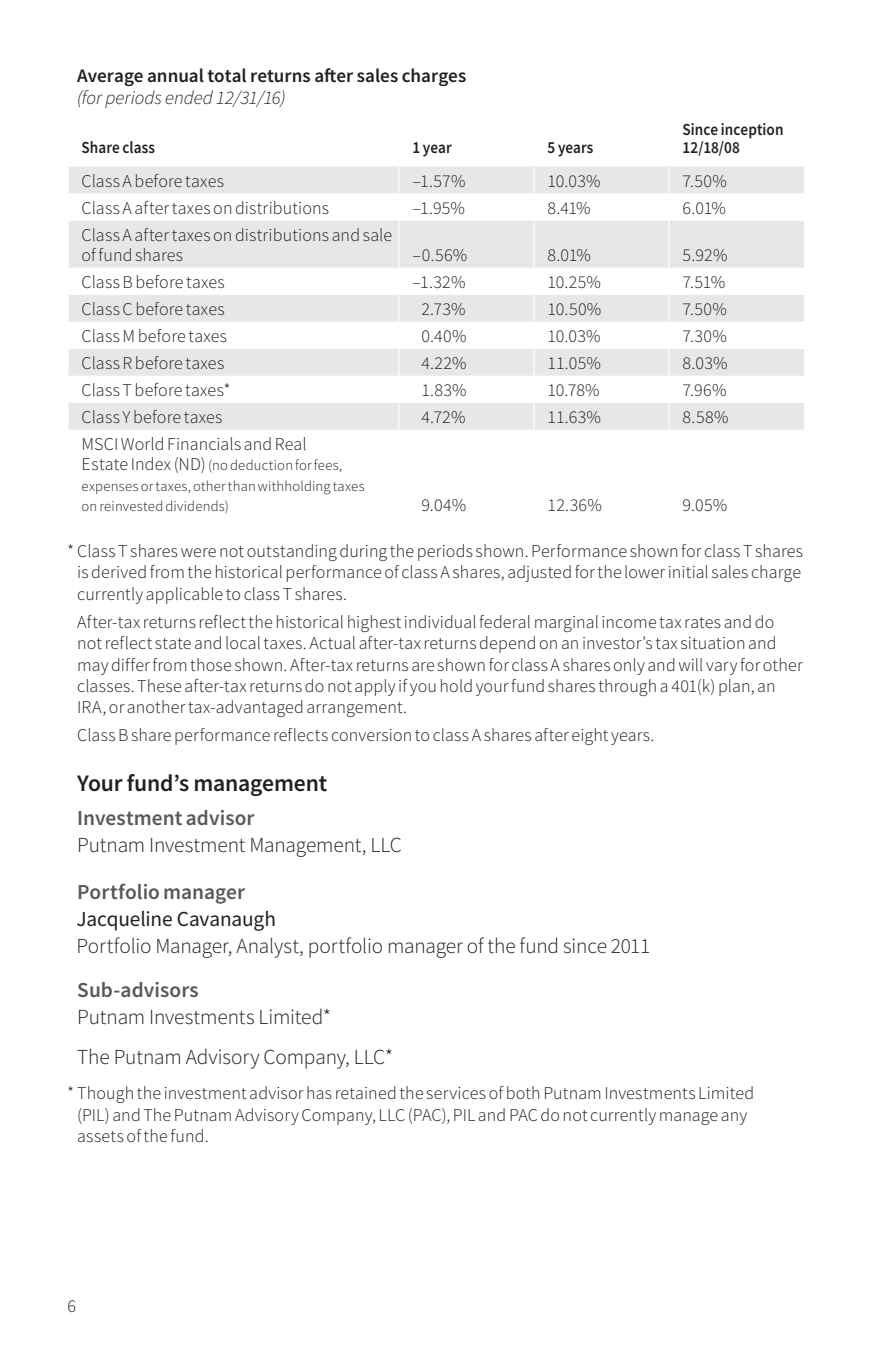
<style>
.page{position:relative;width:871px;height:1357px;background:#fff}
.page>*{position:absolute;margin:0;border:0;box-sizing:border-box;transform-origin:0 0}
.SubHead_1{font:600 23.62px "Source Sans Pro";letter-spacing:-.01em;color:#231f20}
.Text{font:300 21.38px "Source Sans Pro";letter-spacing:-.005em;color:#231f20}
.PortMgr_Single{font:300 21.38px/27px "Source Sans Pro";letter-spacing:-.01em;color:#231f20}
.SubHead_2{font:600 21.38px "Source Sans Pro";letter-spacing:.005em;color:#57585a}
.SubHead_3{font:600 19.12px/22.5px "Source Sans Pro";color:#231f20}
.Foot_no_symbol{font:300 18px/21.4px "Source Sans Pro";letter-spacing:.01em;color:#231f20}
.Table_Left{font:300 18px/20.2px "Source Sans Pro";letter-spacing:.01em;color:#231f20}
.Foot_symbol2{font:300 18px/21.4px "Source Sans Pro";letter-spacing:.005em;color:#231f20;text-align:justify}
.Table_ColHd_Left{font:600 16.88px/18px "Source Sans Pro";letter-spacing:.005em;color:#231f20;scale:.9 1}
.Table_Left-2{font:300 14.62px/20.2px "Source Sans Pro";letter-spacing:.015em;color:#231f20}
.s1{font-weight:300;font-style:italic}
.s2{font-size:18px}
.s3{font-weight:400}
</style>
<div class="page">
<div style="left:69px;top:166px;width:735px;height:27px;background:#e6e7e9"></div>
<svg style="left:69px;top:221px;width:735px;height:209px;fill:#e6e7e9"></svg>
<svg style="left:398px;top:166px;width:1px;height:27px"></svg>
<svg style="left:533px;top:166px;width:1px;height:27px"></svg>
<svg style="left:668px;top:166px;width:1px;height:27px"></svg>
<hr style="left:398px;top:220px;width:1px;height:48px;background:#fff">
<hr style="left:533px;top:220px;width:1px;height:48px;background:#fff">
<hr style="left:668px;top:220px;width:1px;height:48px;background:#fff">
<svg style="left:398px;top:268px;width:1px;height:162px"></svg>
<svg style="left:533px;top:268px;width:1px;height:162px"></svg>
<svg style="left:668px;top:268px;width:1px;height:162px"></svg>
<p class="SubHead_3" style="left:77px;top:64px;width:390px">Average annual total returns after sales charges <span class="s1">(for periods ended 12/31/16)</span></p>
<p class="Table_ColHd_Left" style="left:82px;top:138px;width:83px">Share class</p>
<p class="Table_ColHd_Left" style="left:412px;top:138px;width:45px">1 year</p>
<p class="Table_ColHd_Left" style="left:547px;top:138px;width:53px">5 years</p>
<p class="Table_ColHd_Left" style="left:682px;top:120px;width:114px">Since inception<br>12/18/08</p>
<p class="Table_Left" style="left:82px;top:171px;width:144px">Class A before taxes</p>
<p class="Table_Left" style="left:412px;top:171px;width:55px">–1.57%</p>
<p class="Table_Left" style="left:547px;top:171px;width:55px">10.03%</p>
<p class="Table_Left" style="left:682px;top:171px;width:46px">7.50%</p>
<p class="Table_Left" style="left:82px;top:198px;width:249px">Class A after taxes on distributions</p>
<p class="Table_Left" style="left:412px;top:198px;width:54px">–1.95%</p>
<p class="Table_Left" style="left:547px;top:198px;width:45px">8.41%</p>
<p class="Table_Left" style="left:682px;top:198px;width:45px">6.01%</p>
<p class="Table_Left" style="left:82px;top:225px;width:312px">Class A after taxes on distributions and sale of fund shares</p>
<p class="Table_Left" style="left:412px;top:245px;width:56px">–0.56%</p>
<p class="Table_Left" style="left:547px;top:245px;width:45px">8.01%</p>
<p class="Table_Left" style="left:682px;top:245px;width:46px">5.92%</p>
<p class="Table_Left" style="left:82px;top:272px;width:145px">Class B before taxes</p>
<p class="Table_Left" style="left:412px;top:272px;width:55px">–1.32%</p>
<p class="Table_Left" style="left:547px;top:272px;width:55px">10.25%</p>
<p class="Table_Left" style="left:682px;top:272px;width:44px">7.51%</p>
<p class="Table_Left" style="left:82px;top:299px;width:145px">Class C before taxes</p>
<p class="Table_Left" style="left:421px;top:299px;width:46px">2.73%</p>
<p class="Table_Left" style="left:547px;top:299px;width:56px">10.50%</p>
<p class="Table_Left" style="left:682px;top:299px;width:46px">7.50%</p>
<p class="Table_Left" style="left:82px;top:326px;width:147px">Class M before taxes</p>
<p class="Table_Left" style="left:421px;top:326px;width:47px">0.40%</p>
<p class="Table_Left" style="left:547px;top:326px;width:55px">10.03%</p>
<p class="Table_Left" style="left:682px;top:326px;width:46px">7.30%</p>
<p class="Table_Left" style="left:82px;top:353px;width:144px">Class R before taxes</p>
<p class="Table_Left" style="left:421px;top:353px;width:47px">4.22%</p>
<p class="Table_Left" style="left:547px;top:353px;width:55px">11.05%</p>
<p class="Table_Left" style="left:682px;top:353px;width:47px">8.03%</p>
<p class="Table_Left" style="left:82px;top:380px;width:151px">Class T before taxes*</p>
<p class="Table_Left" style="left:421px;top:380px;width:47px">1.83%</p>
<p class="Table_Left" style="left:547px;top:380px;width:54px">10.78%</p>
<p class="Table_Left" style="left:682px;top:380px;width:46px">7.96%</p>
<p class="Table_Left" style="left:82px;top:407px;width:142px">Class Y before taxes</p>
<p class="Table_Left" style="left:421px;top:407px;width:46px">4.72%</p>
<p class="Table_Left" style="left:547px;top:407px;width:55px">11.63%</p>
<p class="Table_Left" style="left:682px;top:407px;width:48px">8.58%</p>
<p class="Table_Left" style="left:82px;top:434px;width:227px">MSCI World Financials and Real</p>
<p class="Table_Left-2" style="left:82px;top:455px;width:284px"><span class="s2">Estate Index (ND)</span> (no deduction for fees, expenses or taxes, other than withholding taxes on reinvested dividends)</p>
<p class="Table_Left" style="left:421px;top:495px;width:46px">9.04%</p>
<p class="Table_Left" style="left:547px;top:495px;width:56px">12.36%</p>
<p class="Table_Left" style="left:682px;top:495px;width:46px">9.05%</p>
<p class="Foot_symbol2" style="left:77px;top:540px;width:727px;text-indent:-10px">* Class T shares were not outstanding during the periods shown. Performance shown for class T shares is derived from the historical performance of class A shares, adjusted for the lower initial sales charge currently applicable to class T shares.</p>
<p class="Foot_no_symbol" style="left:77px;top:611px;width:727px">After-tax returns reflect the historical highest individual federal marginal income tax rates and do not reflect state and local taxes. Actual after-tax returns depend on an investor’s tax situation and may differ from those shown. After-tax returns are shown for class A shares only and will vary for other classes. These after-tax returns do not apply if you hold your fund shares through a 401(k) plan, an IRA, or another tax-advantaged arrangement.</p>
<p class="Foot_no_symbol" style="left:77px;top:725px;width:579px">Class B share performance reflects conversion to class A shares after eight years.</p>
<p class="SubHead_1" style="left:77px;top:768px;width:251px">Your fund’s management</p>
<p class="SubHead_2" style="left:77px;top:803px;width:179px">Investment advisor</p>
<p class="Text" style="left:77px;top:831px;width:326px">Putnam Investment Management, LLC</p>
<p class="SubHead_2" style="left:77px;top:878px;width:169px">Portfolio manager</p>
<p class="PortMgr_Single" style="left:76px;top:905px;width:575px"><span class="s3">Jacqueline Cavanaugh<br></span>Portfolio Manager, Analyst, portfolio manager of the fund since 2011</p>
<p class="SubHead_2" style="left:77px;top:976px;width:123px">Sub-advisors</p>
<p class="Text" style="left:77px;top:1004px;width:256px">Putnam Investments Limited*</p>
<p class="Text" style="left:77px;top:1044px;width:318px">The Putnam Advisory Company, LLC*</p>
<p class="Foot_symbol2" style="left:77px;top:1082px;width:678px;text-align:left;text-indent:-10px">* Though the investment advisor has retained the services of both Putnam Investments Limited (PIL) and The Putnam Advisory Company, LLC (PAC), PIL and PAC do not currently manage any assets of the fund.</p>
<p class="Foot_no_symbol" style="left:68px;top:1295px;width:10px">6</p>
</div>
